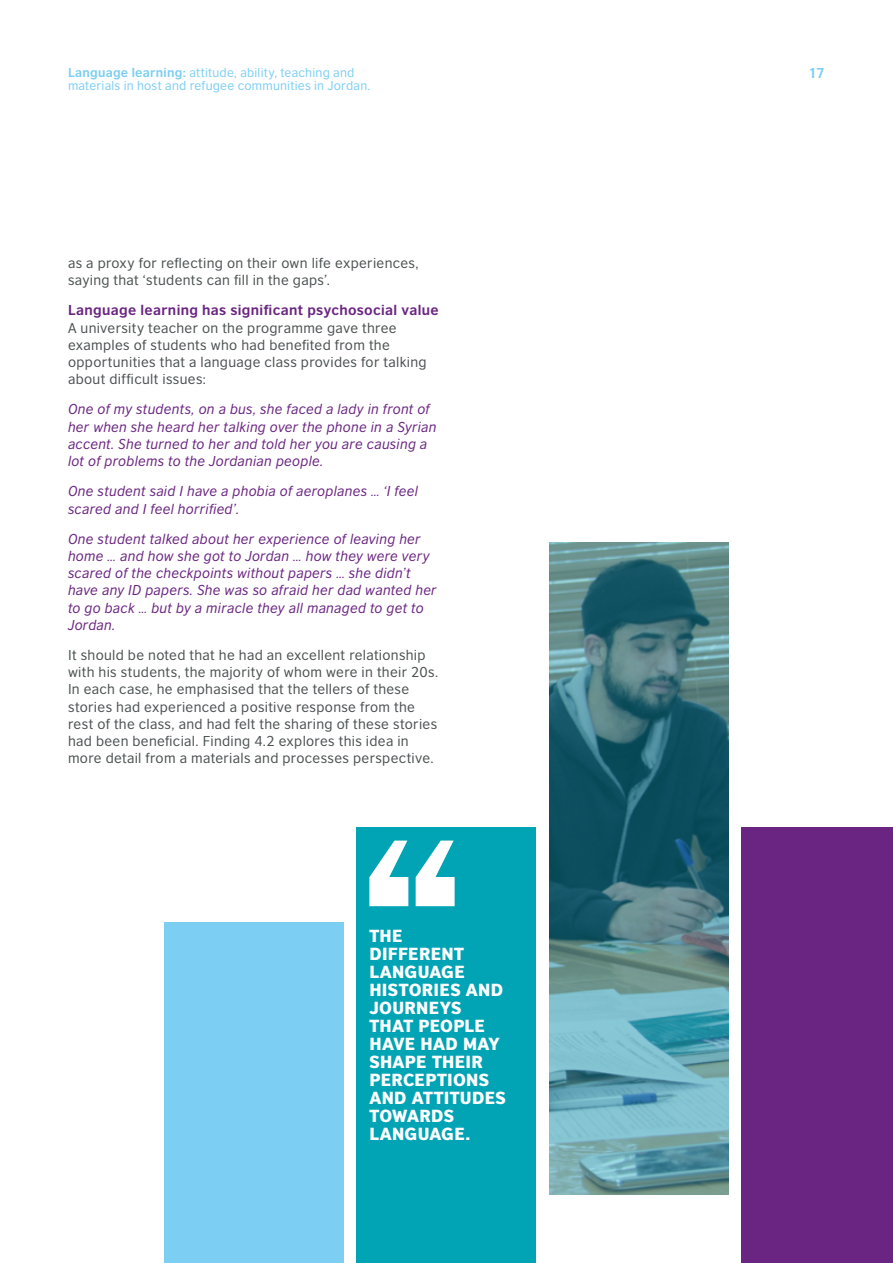
<style>
.page{position:relative;width:893px;height:1263px;background:#fff}
.page>*{position:absolute;margin:0;border:0;box-sizing:border-box;transform-origin:0 0}
.t1{font:900 16.5px/18px "British Council Sans";letter-spacing:.015em;color:#fff}
.t2{font:13.5px/17.2px "British Council Sans";letter-spacing:.025em;color:#4a5051}
.t3{font:italic 13.5px/17.2px "British Council Sans";letter-spacing:.02em;color:#6a2481}
.t4{font:700 13.5px "British Council Sans";letter-spacing:.025em;color:#6a2481}
.t5{font:700 13.5px "British Council Sans";color:#7ccef3}
.t6{font:12px/13.2px "British Council Sans";letter-spacing:.02em;color:#7ccef3}
.s1{font-weight:700}
</style>
<div class="page">
<svg style="left:549px;top:543px;width:180px;height:652px;background:#4a828c"></svg>
<div style="left:164px;top:923px;width:180px;height:340px;background:#7ccef3"></div>
<div style="left:741px;top:828px;width:152px;height:435px;background:#6a2481"></div>
<div style="left:357px;top:828px;width:179px;height:435px;background:#00a4b5"></div>
<svg style="left:369px;top:840px;width:86px;height:66px"></svg>
<p class="t6" style="left:68px;top:65px;width:304px"><span class="s1">Language learning:</span> attitude, ability, teaching and materials in host and refugee communities in Jordan.</p>
<p class="t5" style="left:808px;top:61px;width:18px">17</p>
<p class="t2" style="left:68px;top:253px;width:352px">as a proxy for reflecting on their own life experiences, saying that ‘students can fill in the gaps’.</p>
<p class="t4" style="left:68px;top:298px;width:372px">Language learning has significant psychosocial value</p>
<p class="t2" style="left:68px;top:318px;width:360px">A university teacher on the programme gave three examples of students who had benefited from the opportunities that a language class provides for talking about difficult issues:</p>
<p class="t3" style="left:68px;top:400px;width:370px">One of my students, on a bus, she faced a lady in front of her when she heard her talking over the phone in a Syrian accent. She turned to her and told her you are causing a lot of problems to the Jordanian people.</p>
<p class="t3" style="left:68px;top:481px;width:351px">One student said I have a phobia of aeroplanes … ‘I feel scared and I feel horrified’.</p>
<p class="t3" style="left:68px;top:529px;width:370px">One student talked about her experience of leaving her home … and how she got to Jordan … how they were very scared of the checkpoints without papers … she didn’t have any ID papers. She was so afraid her dad wanted her to go back … but by a miracle they all managed to get to Jordan.</p>
<p class="t2" style="left:68px;top:645px;width:372px">It should be noted that he had an excellent relationship with his students, the majority of whom were in their 20s.<br>In each case, he emphasised that the tellers of these stories had experienced a positive response from the rest of the class, and had felt the sharing of these stories had been beneficial. Finding 4.2 explores this idea in more detail from a materials and processes perspective.</p>
<p class="t1" style="left:369px;top:925px;width:138px">THE<br>DIFFERENT<br>LANGUAGE<br>HISTORIES AND<br>JOURNEYS<br>THAT PEOPLE<br>HAVE HAD MAY<br>SHAPE THEIR<br>PERCEPTIONS<br>AND ATTITUDES<br>TOWARDS<br>LANGUAGE.</p>
</div>
